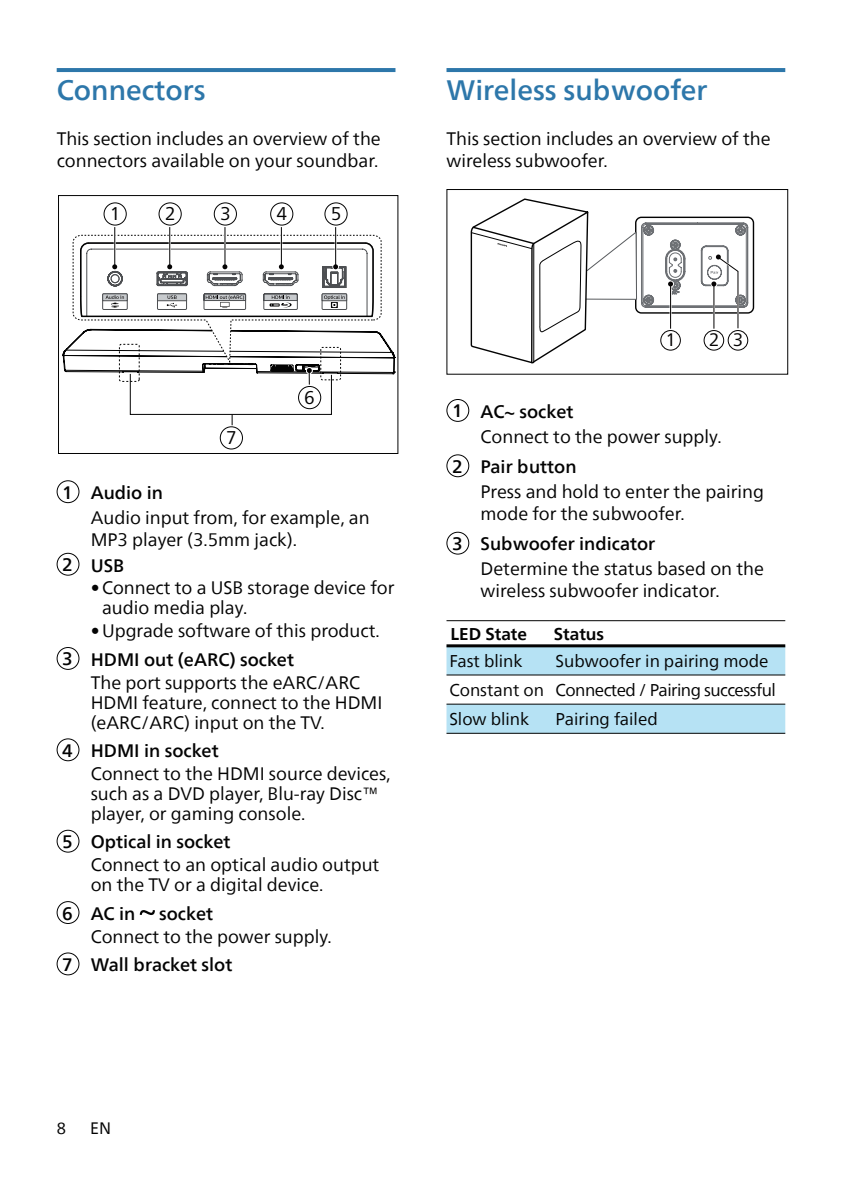
<style>
.page{position:relative;width:842px;height:1191px;background:#fff}
.page>*{position:absolute;margin:0;border:0;box-sizing:border-box;transform-origin:0 0}
.t1{font:500 28px "Neue Frutiger World";color:#2d77aa}
.t2{font:18.4px "Neue Frutiger World";color:#030303}
.t3{font:18.2px "Neue Frutiger World";color:#050303}
.t4{font:18px/20px "Neue Frutiger World";color:#030303}
.t5{font:500 18px "Neue Frutiger World";color:#030303}
.t6{font:17px/29.2px "Neue Frutiger World";color:#030303}
.t7{font:700 17px "Neue Frutiger World";color:#030303}
.t8{font:16.4px "Neue Frutiger World";color:#030303}
.t9{font:16px "Neue Frutiger World";color:#030303}
.s1{font-weight:500}
</style>
<div class="page">
<hr style="left:57px;top:68px;width:338px;height:4px;background:#2d77aa">
<div style="left:58px;top:195px;width:340px;height:259px;border:1px solid #030303"></div>
<div style="left:220px;top:426px;width:23px;height:23px;border:1px solid #030303;border-radius:50%"></div>
<div style="left:104px;top:202px;width:23px;height:23px;border:1px solid #030303;border-radius:50%"></div>
<div style="left:159px;top:202px;width:23px;height:23px;border:1px solid #030303;border-radius:50%"></div>
<div style="left:214px;top:202px;width:23px;height:23px;border:1px solid #030303;border-radius:50%"></div>
<div style="left:270px;top:202px;width:23px;height:23px;border:1px solid #030303;border-radius:50%"></div>
<hr style="left:114px;top:227px;width:1px;height:39px;background:#030303">
<hr style="left:169px;top:227px;width:1px;height:39px;background:#030303">
<hr style="left:224px;top:227px;width:1px;height:39px;background:#030303">
<hr style="left:281px;top:227px;width:1px;height:39px;background:#030303">
<svg style="left:62px;top:235px;width:333px;height:190px"></svg>
<hr style="left:335px;top:227px;width:1px;height:39px;background:#030303">
<div style="left:324px;top:202px;width:24px;height:23px;border:1px solid #030303;border-radius:50%"></div>
<div style="left:57px;top:480px;width:22px;height:23px;border:1px solid #030303;border-radius:50%"></div>
<div style="left:57px;top:553px;width:22px;height:22px;border:1px solid #030303;border-radius:50%"></div>
<div style="left:57px;top:647px;width:22px;height:23px;border:1px solid #030303;border-radius:50%"></div>
<div style="left:57px;top:738px;width:22px;height:23px;border:1px solid #030303;border-radius:50%"></div>
<div style="left:57px;top:830px;width:22px;height:22px;border:1px solid #030303;border-radius:50%"></div>
<div style="left:57px;top:901px;width:22px;height:23px;border:1px solid #030303;border-radius:50%"></div>
<svg style="left:140px;top:910px;width:15px;height:5px"></svg>
<div style="left:57px;top:952px;width:22px;height:23px;border:1px solid #030303;border-radius:50%"></div>
<hr style="left:446px;top:68px;width:339px;height:4px;background:#2d77aa">
<div style="left:446px;top:189px;width:342px;height:185px;border:1px solid #030303"></div>
<svg style="left:470px;top:198px;width:279px;height:177px"></svg>
<div style="left:446px;top:399px;width:23px;height:23px;border:1px solid #030303;border-radius:50%"></div>
<div style="left:446px;top:454px;width:23px;height:23px;border:1px solid #030303;border-radius:50%"></div>
<div style="left:446px;top:532px;width:23px;height:22px;border:1px solid #030303;border-radius:50%"></div>
<svg style="left:446px;top:647px;width:339px;height:86px"></svg>
<hr style="left:446px;top:674px;width:104px;height:1px;background:#030303">
<hr style="left:550px;top:674px;width:235px;height:1px;background:#030303">
<hr style="left:446px;top:703px;width:104px;height:1px;background:#030303">
<hr style="left:550px;top:703px;width:235px;height:1px;background:#030303">
<hr style="left:446px;top:733px;width:104px;height:1px;background:#030303">
<hr style="left:550px;top:733px;width:235px;height:1px;background:#030303">
<hr style="left:446px;top:620px;width:104px;height:1px;background:#030303">
<hr style="left:550px;top:620px;width:235px;height:1px;background:#030303">
<hr style="left:446px;top:644px;width:104px;height:3px;background:#030303">
<hr style="left:550px;top:644px;width:235px;height:3px;background:#030303">
<h1 class="t1" style="left:57px;top:67px;width:150px">Connectors</h1>
<p class="t4" style="left:57px;top:128px;width:326px;line-height:22px">This section includes an overview of the connectors available on your soundbar.</p>
<p class="t2" style="left:110px;top:199px;width:12px">1</p>
<p class="t2" style="left:165px;top:199px;width:12px">2</p>
<p class="t2" style="left:220px;top:199px;width:12px">3</p>
<p class="t2" style="left:276px;top:199px;width:12px">4</p>
<p class="t2" style="left:331px;top:199px;width:12px">5</p>
<p class="t2" style="left:226px;top:423px;width:12px">7</p>
<p class="t2" style="left:304px;top:383px;width:12px">6</p>
<p class="t5" style="left:62px;top:478px;width:102px">1 Audio in</p>
<p class="t4" style="left:91px;top:507px;width:280px;line-height:22px">Audio input from, for example, an<br>MP3 player (3.5mm jack).</p>
<p class="t5" style="left:62px;top:550px;width:64px">2 USB</p>
<p class="t4" style="left:102px;top:578px;width:294px;text-indent:-11px"><span class="s1">•</span>Connect to a USB storage device for audio media play.</p>
<p class="t4" style="left:62px;top:617px;width:319px;line-height:28.4px;text-indent:29px"><span class="s1">•</span>Upgrade software of this product.<br><span class="s1">3 HDMI out (eARC) socket</span></p>
<p class="t4" style="left:91px;top:672px;width:293px">The port supports the eARC/ARC<br>HDMI feature, connect to the HDMI (eARC/ARC) input on the TV.</p>
<p class="t5" style="left:62px;top:736px;width:158px">4 HDMI in socket</p>
<p class="t4" style="left:91px;top:764px;width:301px">Connect to the HDMI source devices, such as a DVD player, Blu-ray Disc™ player, or gaming console.</p>
<p class="t5" style="left:62px;top:827px;width:170px">5 Optical in socket</p>
<p class="t4" style="left:91px;top:855px;width:290px">Connect to an optical audio output on the TV or a digital device.</p>
<p class="t5" style="left:62px;top:898px;width:75px">6 AC in</p>
<p class="t5" style="left:159px;top:898px;width:55px">socket</p>
<p class="t4" style="left:91px;top:926px;width:243px">Connect to the power supply.</p>
<p class="t5" style="left:62px;top:950px;width:172px">7 Wall bracket slot</p>
<h1 class="t1" style="left:446px;top:67px;width:262px">Wireless subwoofer</h1>
<p class="t4" style="left:446px;top:128px;width:326px;line-height:22px">This section includes an overview of the wireless subwoofer.</p>
<p class="t3" style="left:665px;top:325px;width:12px">1</p>
<p class="t3" style="left:709px;top:325px;width:36px">2 3</p>
<p class="t5" style="left:452px;top:396px;width:123px">1 AC~ socket</p>
<p class="t4" style="left:480px;top:426px;width:243px">Connect to the power supply.</p>
<p class="t5" style="left:452px;top:452px;width:126px">2 Pair button</p>
<p class="t4" style="left:480px;top:481px;width:285px;line-height:22px">Press and hold to enter the pairing mode for the subwoofer.</p>
<p class="t5" style="left:452px;top:529px;width:205px">3 Subwoofer indicator</p>
<p class="t4" style="left:480px;top:558px;width:285px;line-height:22px">Determine the status based on the wireless subwoofer indicator.</p>
<p class="t7" style="left:450px;top:619px;width:78px">LED State</p>
<p class="t7" style="left:554px;top:619px;width:52px">Status</p>
<p class="t6" style="left:449px;top:646px;width:75px">Fast blink</p>
<p class="t6" style="left:449px;top:646px;width:328px;text-indent:106px">Subwoofer in pairing mode<br>Constant on Connected / Pairing successful<br>Slow blink</p>
<p class="t6" style="left:556px;top:705px;width:104px">Pairing failed</p>
<p class="t9" style="left:57px;top:1116px;width:11px">8</p>
<p class="t8" style="left:90px;top:1115px;width:23px">EN</p>
</div>
